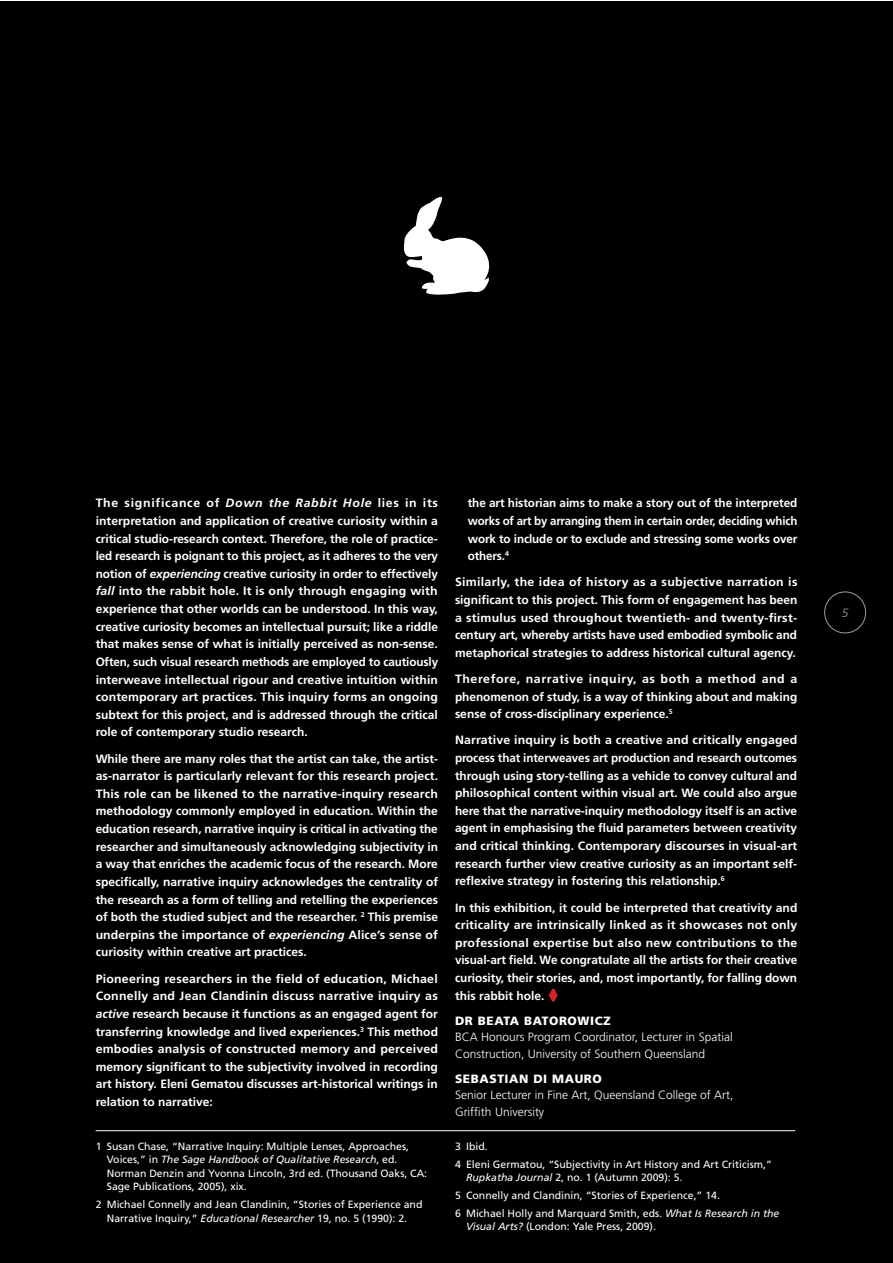
<style>
.page{position:relative;width:893px;height:1263px;background:#fff}
.page>*{position:absolute;margin:0;border:0;box-sizing:border-box;transform-origin:0 0}
.t1{font:700 12px/17.7px "Frutiger";color:#fff;text-align:justify}
.t2{font:300 12px/16.5px "Frutiger";color:#fff}
.t3{font:900 12px "Frutiger";letter-spacing:.05em;color:#fff}
.t4{font:italic 300 12px "Frutiger";color:#9d9fa2}
.t5{font:10.5px/13.5px "Frutiger";color:#fff}
.s1{font-style:italic}
</style>
<div class="page">
<div style="left:0;top:1px;width:892px;height:1262px;background:#000"></div>
<div style="left:824px;top:592px;width:42px;height:41px;border:1px solid #9d9fa2;border-radius:50%"></div>
<svg style="left:403px;top:197px;width:87px;height:98px"></svg>
<hr style="left:96px;top:1130px;width:699px;height:1px;background:#fff">
<svg style="left:549px;top:988px;width:9px;height:14px"></svg>
<p class="t1" style="left:96px;top:494px;width:344px">The significance of <span class="s1">Down the Rabbit Hole</span> lies in its interpretation and application of creative curiosity within a critical studio-research context. Therefore, the role of practice&shy;led research is poignant to this project, as it adheres to the very notion of <span class="s1">experiencing</span> creative curiosity in order to effectively <span class="s1">fall</span> into the rabbit hole. It is only through engaging with experience that other worlds can be understood. In this way, creative curiosity becomes an intellectual pursuit; like a riddle that makes sense of what is initially perceived as non-sense.<br>Often, such visual research methods are employed to cautiously interweave intellectual rigour and creative intuition within contemporary art practices. This inquiry forms an ongoing subtext for this project, and is addressed through the critical role of contemporary studio research.</p>
<p class="t1" style="left:96px;top:749px;width:344px">While there are many roles that the artist can take, the artist&shy;as-narrator is particularly relevant for this research project.<br>This role can be likened to the narrative-inquiry research methodology commonly employed in education. Within the education research, narrative inquiry is critical in activating the researcher and simultaneously acknowledging subjectivity in a way that enriches the academic focus of the research. More specifically, narrative inquiry acknowledges the centrality of the research as a form of telling and retelling the experiences of both the studied subject and the researcher. <sup>2</sup> This premise underpins the importance of <span class="s1">experiencing</span> Alice’s sense of curiosity within creative art practices.</p>
<p class="t1" style="left:96px;top:969px;width:344px">Pioneering researchers in the field of education, Michael Connelly and Jean Clandinin discuss narrative inquiry as <span class="s1">active</span> research because it functions as an engaged agent for transferring knowledge and lived experiences.<sup>3</sup> This method embodies analysis of constructed memory and perceived memory significant to the subjectivity involved in recording art history. Eleni Gematou discusses art-historical writings in relation to narrative:</p>
<p class="t5" style="left:107px;top:1139px;width:322px;text-indent:-11px">1 Susan Chase, “Narrative Inquiry: Multiple Lenses, Approaches, Voices,” in <span class="s1">The Sage Handbook of Qualitative Research</span>, ed.<br>Norman Denzin and Yvonna Lincoln, 3rd ed. (Thousand Oaks, CA:<br>Sage Publications, 2005), xix.</p>
<p class="t5" style="left:96px;top:1198px;width:328px;text-align:center">2 Michael Connelly and Jean Clandinin, “Stories of Experience and<br>Narrative Inquiry,” <span class="s1">Educational Researcher</span> 19, no. 5 (1990): 2.</p>
<p class="t1" style="left:468px;top:494px;width:331px">the art historian aims to make a story out of the interpreted works of art by arranging them in certain order, deciding which work to include or to exclude and stressing some works over others.<sup>4</sup></p>
<p class="t1" style="left:455px;top:573px;width:344px">Similarly, the idea of history as a subjective narration is significant to this project. This form of engagement has been a stimulus used throughout twentieth- and twenty-first&shy;century art, whereby artists have used embodied symbolic and metaphorical strategies to address historical cultural agency.</p>
<p class="t1" style="left:455px;top:670px;width:344px">Therefore, narrative inquiry, as both a method and a phenomenon of study, is a way of thinking about and making sense of cross-disciplinary experience.<sup>5</sup></p>
<p class="t1" style="left:455px;top:731px;width:344px">Narrative inquiry is both a creative and critically engaged process that interweaves art production and research outcomes through using story-telling as a vehicle to convey cultural and philosophical content within visual art. We could also argue here that the narrative-inquiry methodology itself is an active agent in emphasising the fluid parameters between creativity and critical thinking. Contemporary discourses in visual-art research further view creative curiosity as an important self&shy;reflexive strategy in fostering this relationship.<sup>6</sup></p>
<p class="t1" style="left:455px;top:898px;width:344px">In this exhibition, it could be interpreted that creativity and criticality are intrinsically linked as it showcases not only professional expertise but also new contributions to the visual-art field. We congratulate all the artists for their creative curiosity, their stories, and, most importantly, for falling down this rabbit hole.</p>
<p class="t3" style="left:455px;top:1013px;width:157px">DR BEATA BATOROWICZ</p>
<p class="t2" style="left:455px;top:1029px;width:279px">BCA Honours Program Coordinator, Lecturer in Spatial<br>Construction, University of Southern Queensland</p>
<p class="t3" style="left:455px;top:1071px;width:148px">SEBASTIAN DI MAURO</p>
<p class="t2" style="left:455px;top:1087px;width:280px">Senior Lecturer in Fine Art, Queensland College of Art,<br>Griffith University</p>
<p class="t5" style="left:455px;top:1137px;width:318px;line-height:17.7px">3 Ibid.<br>4 Eleni Germatou, “Subjectivity in Art History and Art Criticism,”</p>
<p class="t5" style="left:455px;top:1168px;width:326px;line-height:17.7px;text-indent:11px"><span class="s1">Rupkatha Journal</span> 2, no. 1 (Autumn 2009): 5.<br>5 Connelly and Clandinin, “Stories of Experience,” 14.<br>6 Michael Holly and Marquard Smith, eds. <span class="s1">What Is Research in the</span></p>
<p class="t5" style="left:466px;top:1220px;width:191px"><span class="s1">Visual Arts?</span> (London: Yale Press, 2009).</p>
<p class="t4" style="left:842px;top:606px;width:8px">5</p>
</div>
